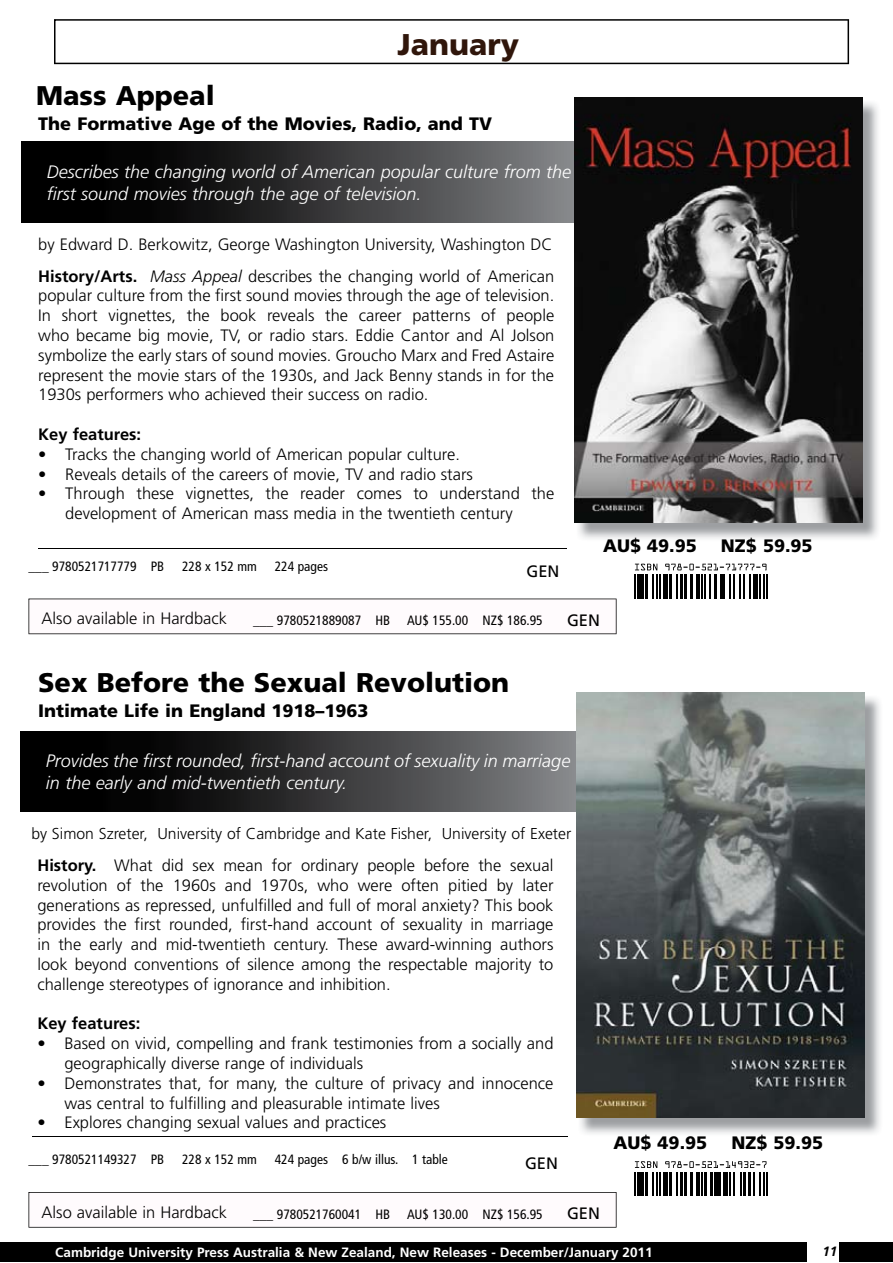
<style>
.page{position:relative;width:893px;height:1263px;background:#fff}
.page>*{position:absolute;margin:0;border:0;box-sizing:border-box;transform-origin:0 0}
.t1{font:900 30px "Frutiger LT Std";color:#30160b}
.t2{font:900 27px "Frutiger LT Std";color:#000}
.t3{font:italic 300 18px/21.6px "Frutiger LT Std";color:#fff}
.t4{font:900 18px "Frutiger LT Std";color:#000}
.t5{font:300 16.5px/19.8px "Frutiger LT Std";color:#000}
.t6{font:700 16.5px "Frutiger LT Std";color:#000}
.t7{font:16.5px "Frutiger LT Std";color:#000}
.t8{font:300 15.75px "Frutiger LT Std";color:#000}
.t9{font:condensed 13.5px "Frutiger LT Std";color:#000}
.t10{font:700 13.5px "Frutiger";color:#fff}
.t11{font:italic 700 13.5px "Frutiger";color:#000}
.s1{font-weight:700}
.s2{font-style:italic}
</style>
<div class="page">
<div style="left:21px;top:142px;width:555px;height:80px;background:linear-gradient(to right,#000,#7c7d80)"></div>
<div style="left:20px;top:731px;width:558px;height:81px;background:linear-gradient(to right,#000,#7d7e81)"></div>
<hr style="left:32px;top:1136px;width:535px;height:1px;background:#000">
<hr style="left:38px;top:548px;width:529px;height:1px;background:#000">
<img style="left:576px;top:100px;width:302px;height:439px">
<img style="left:574px;top:98px;width:288px;height:424px">
<img style="left:578px;top:695px;width:302px;height:439px">
<img style="left:576px;top:693px;width:288px;height:424px">
<svg style="left:634px;top:564px;width:24px;height:34px"></svg>
<hr style="left:659px;top:574px;width:2px;height:24px;background:#000">
<div style="left:663px;top:574px;width:5px;height:24px;background:#000"></div>
<svg style="left:665px;top:564px;width:102px;height:34px"></svg>
<svg style="left:634px;top:1161px;width:24px;height:35px"></svg>
<hr style="left:659px;top:1172px;width:2px;height:24px;background:#000">
<div style="left:663px;top:1172px;width:5px;height:24px;background:#000"></div>
<svg style="left:665px;top:1161px;width:102px;height:35px"></svg>
<svg style="left:28px;top:598px;width:588px;height:36px"></svg>
<div style="left:0;top:1242px;width:893px;height:20px;background:#000"></div>
<svg style="left:54px;top:19px;width:795px;height:45px"></svg>
<svg style="left:28px;top:1192px;width:588px;height:35px"></svg>
<div style="left:808px;top:1239px;width:31px;height:24px;background:#fff"></div>
<h2 class="t2" style="left:36px;top:79px;width:180px">Mass Appeal</h2>
<h1 class="t1" style="left:398px;top:26px;width:123px">January</h1>
<p class="t4" style="left:38px;top:113px;width:455px">The Formative Age of the Movies, Radio, and TV</p>
<p class="t3" style="left:47px;top:161px;width:526px">Describes the changing world of American popular culture from the first sound movies through the age of television.</p>
<p class="t5" style="left:38px;top:235px;width:516px">by Edward D. Berkowitz, George Washington University, Washington DC</p>
<p class="t5" style="left:38px;top:266px;width:518px;text-align:justify"><span class="s1">History/Arts.</span> <span class="s2">Mass Appeal</span> describes the changing world of American popular culture from the first sound movies through the age of television.<br>In short vignettes, the book reveals the career patterns of people who became big movie, TV, or radio stars. Eddie Cantor and Al Jolson symbolize the early stars of sound movies. Groucho Marx and Fred Astaire represent the movie stars of the 1930s, and Jack Benny stands in for the 1930s performers who achieved their success on radio.</p>
<p class="t6" style="left:38px;top:424px;width:104px">Key features:</p>
<p class="t5" style="left:38px;top:444px;width:423px">• Tracks the changing world of American popular culture.</p>
<p class="t5" style="left:38px;top:464px;width:436px">• Reveals details of the careers of movie, TV and radio stars</p>
<p class="t5" style="left:65px;top:484px;width:491px;text-indent:-27px">• Through these vignettes, the reader comes to understand the development of American mass media in the twentieth century</p>
<p class="t9" style="left:28px;top:559px;width:137px">___ 9780521717779 PB</p>
<p class="t9" style="left:182px;top:559px;width:76px">228 x 152 mm</p>
<p class="t9" style="left:275px;top:559px;width:55px">224 pages</p>
<p class="t7" style="left:526px;top:562px;width:35px">GEN</p>
<p class="t4" style="left:603px;top:535px;width:95px">AU$ 49.95</p>
<p class="t4" style="left:721px;top:535px;width:93px">NZ$ 59.95</p>
<p class="t5" style="left:42px;top:609px;width:187px">Also available in Hardback</p>
<p class="t9" style="left:253px;top:613px;width:139px">___ 9780521889087 HB</p>
<p class="t9" style="left:407px;top:613px;width:137px">AU$ 155.00 NZ$ 186.95</p>
<p class="t7" style="left:567px;top:610px;width:34px">GEN</p>
<h2 class="t2" style="left:38px;top:666px;width:473px">Sex Before the Sexual Revolution</h2>
<p class="t4" style="left:38px;top:700px;width:332px">Intimate Life in England 1918–1963</p>
<p class="t3" style="left:46px;top:751px;width:526px">Provides the first rounded, first-hand account of sexuality in marriage in the early and mid-twentieth century.</p>
<p class="t8" style="left:31px;top:824px;width:541px">by Simon Szreter, University of Cambridge and Kate Fisher, University of Exeter</p>
<p class="t5" style="left:37px;top:856px;width:518px;text-align:justify"><span class="s1">History.</span> What did sex mean for ordinary people before the sexual revolution of the 1960s and 1970s, who were often pitied by later generations as repressed, unfulfilled and full of moral anxiety? This book provides the first rounded, first-hand account of sexuality in marriage in the early and mid-twentieth century. These award-winning authors look beyond conventions of silence among the respectable majority to challenge stereotypes of ignorance and inhibition.</p>
<p class="t6" style="left:37px;top:1014px;width:104px">Key features:</p>
<p class="t5" style="left:64px;top:1034px;width:491px;text-indent:-27px">• Based on vivid, compelling and frank testimonies from a socially and geographically diverse range of individuals</p>
<p class="t5" style="left:64px;top:1073px;width:491px;text-indent:-27px">• Demonstrates that, for many, the culture of privacy and innocence was central to fulfilling and pleasurable intimate lives</p>
<p class="t5" style="left:37px;top:1113px;width:350px">• Explores changing sexual values and practices</p>
<p class="t9" style="left:28px;top:1151px;width:137px">___ 9780521149327 PB</p>
<p class="t9" style="left:182px;top:1151px;width:76px">228 x 152 mm</p>
<p class="t9" style="left:275px;top:1151px;width:175px">424 pages 6 b/w illus. 1 table</p>
<p class="t7" style="left:525px;top:1153px;width:35px">GEN</p>
<p class="t5" style="left:42px;top:1202px;width:187px">Also available in Hardback</p>
<p class="t9" style="left:253px;top:1206px;width:139px">___ 9780521760041 HB</p>
<p class="t9" style="left:407px;top:1206px;width:137px">AU$ 130.00 NZ$ 156.95</p>
<p class="t7" style="left:567px;top:1204px;width:34px">GEN</p>
<p class="t4" style="left:613px;top:1132px;width:95px">AU$ 49.95</p>
<p class="t4" style="left:731px;top:1132px;width:93px">NZ$ 59.95</p>
<p class="t10" style="left:55px;top:1245px;width:599px">Cambridge University Press Australia &amp; New Zealand, New Releases - December/January 2011</p>
<p class="t11" style="left:822px;top:1243px;width:17px">11</p>
</div>
